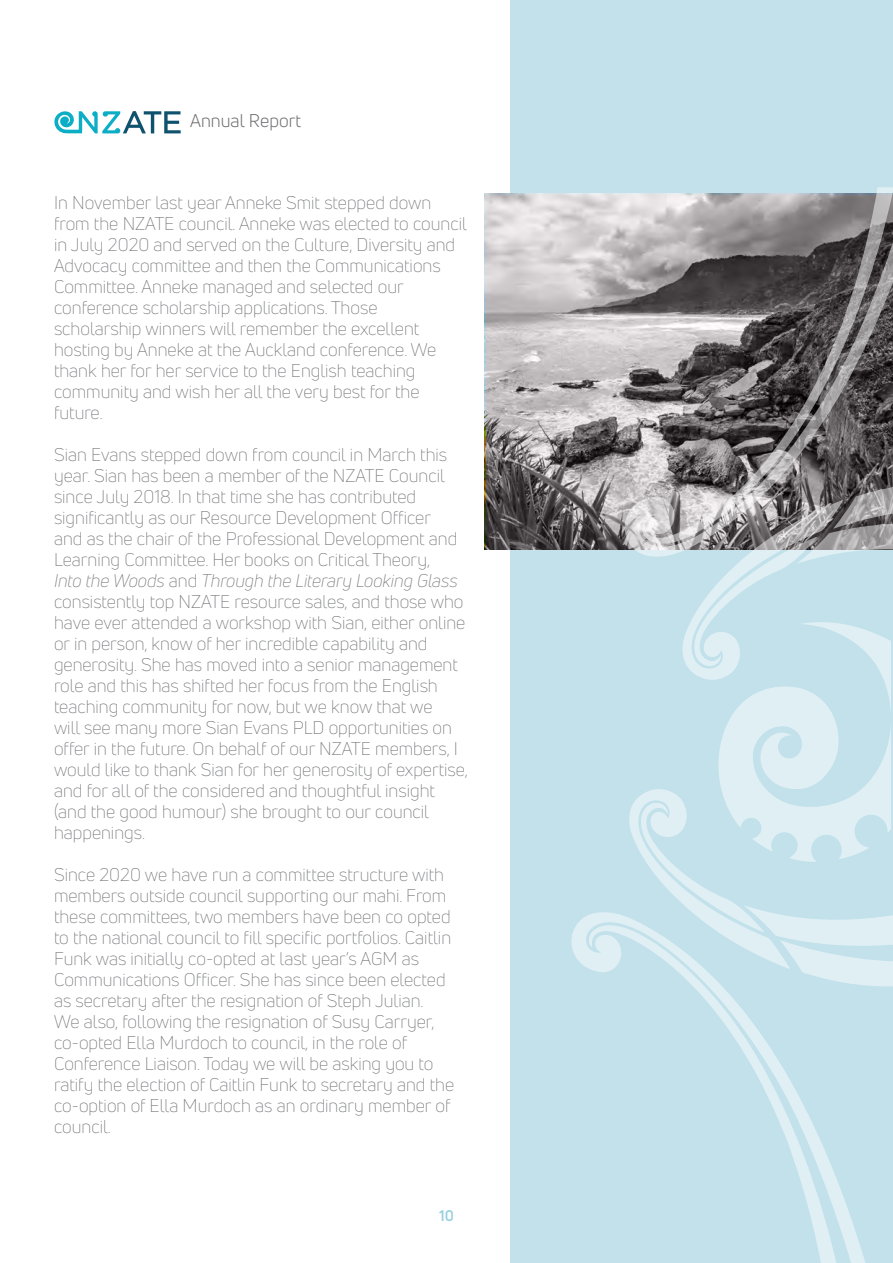
<style>
.page{position:relative;width:893px;height:1263px;background:#fff}
.page>*{position:absolute;margin:0;border:0;box-sizing:border-box;transform-origin:0 0}
.t1{font:300 18px/21px "Uni Neue";color:#6c6d70}
.t2{font:18px "Uni Neue";color:#6c6d70}
.t3{font:700 15px "Uni Neue";color:#9ad0e0}
.s1{font-style:italic}
</style>
<div class="page">
<svg style="left:54px;top:111px;width:127px;height:22px"></svg>
<div style="left:510px;top:0;width:383px;height:1263px;background:#c2e1eb"></div>
<svg style="left:486px;top:195px;width:407px;height:355px;background:#aba7a8"></svg>
<svg style="left:571px;top:912px;width:294px;height:351px"></svg>
<svg style="left:589px;top:925px;width:251px;height:338px"></svg>
<svg style="left:622px;top:193px;width:20px;height:357px;background:#b1adae"></svg>
<svg style="left:642px;top:187px;width:250px;height:294px;background:#767374"></svg>
<svg style="left:629px;top:481px;width:263px;height:506px"></svg>
<p class="t2" style="left:190px;top:110px;width:112px">Annual Report</p>
<p class="t1" style="left:54px;top:191px;width:414px">In November last year Anneke Smit stepped down from the NZATE council. Anneke was elected to council in July 2020 and served on the Culture, Diversity and Advocacy committee and then the Communications Committee. Anneke managed and selected our conference scholarship applications. Those scholarship winners will remember the excellent hosting by Anneke at the Auckland conference. We thank her for her service to the English teaching community and wish her all the very best for the future.</p>
<p class="t1" style="left:54px;top:443px;width:416px">Sian Evans stepped down from council in March this year. Sian has been a member of the NZATE Council since July 2018. In that time she has contributed significantly as our Resource Development Officer<br>and as the chair of the Professional Development and Learning Committee. Her books on Critical Theory,<br><span class="s1">Into the Woods</span> and <span class="s1">Through the Literary Looking Glass </span>consistently top NZATE resource sales, and those who have ever attended a workshop with Sian, either online or in person, know of her incredible capability and generosity. She has moved into a senior management role and this has shifted her focus from the English teaching community for now, but we know that we<br>will see many more Sian Evans PLD opportunities on offer in the future. On behalf of our NZATE members, I would like to thank Sian for her generosity of expertise, and for all of the considered and thoughtful insight (and the good humour) she brought to our council happenings.</p>
<p class="t1" style="left:54px;top:863px;width:402px">Since 2020 we have run a committee structure with members outside council supporting our mahi. From these committees, two members have been co opted to the national council to fill specific portfolios. Caitlin Funk was initially co-opted at last year’s AGM as Communications Officer. She has since been elected as secretary after the resignation of Steph Julian.<br>We also, following the resignation of Susy Carryer, co-opted Ella Murdoch to council, in the role of Conference Liaison. Today we will be asking you to ratify the election of Caitlin Funk to secretary and the co-option of Ella Murdoch as an ordinary member of council.</p>
<p class="t3" style="left:439px;top:1206px;width:16px">10</p>
</div>
